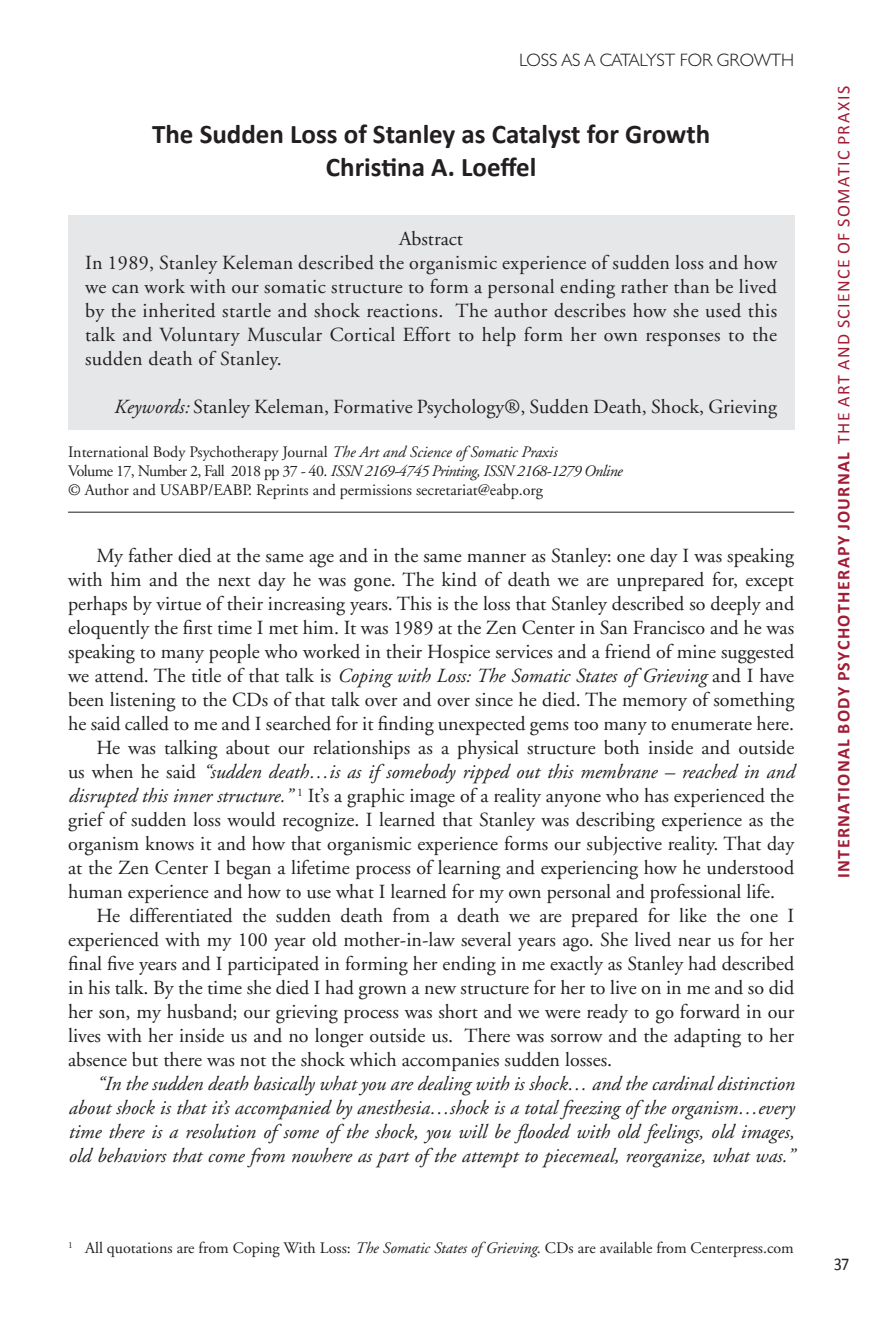
<style>
.page{position:relative;width:885px;height:1321px;background:#fff}
.page>*{position:absolute;margin:0;border:0;box-sizing:border-box;transform-origin:0 0}
.t1{font:700 27px "Calibri";color:#231f20}
.t2{font:20px/24px "Adobe Garamond";color:#231f20;text-align:justify}
.t3{font:italic 20px/24px "Adobe Garamond";color:#231f20;text-align:justify}
.t4{font:700 18px "Calibri";letter-spacing:.075em;color:#a21c36}
.t5{font:300 18px "Humanist 521 BT";color:#231f20}
._2_kop{font:18px "Calibri";color:#231f20;scale:.9 1}
.t6{font:16px "Adobe Garamond";color:#231f20}
.t7{font:italic 16px "Adobe Garamond";letter-spacing:-.035em;color:#231f20}
.s1{font-style:italic}
.s2{font-style:normal}
.s3{font-weight:400}
</style>
<div class="page">
<div style="left:68px;top:215px;width:726px;height:214px;background:#e6e7e9"></div>
<hr style="left:68px;top:512px;width:726px;height:1px;background:#231f20">
<p class="t5" style="left:519px;top:49px;width:276px">LOSS AS A CATALYST FOR GROWTH</p>
<p class="t1" style="left:152px;top:117px;width:559px">The Sudden Loss of Stanley as Catalyst for Growth</p>
<p class="t1" style="left:326px;top:150px;width:212px">Christina A. Loeffel</p>
<p class="t2" style="left:399px;top:228px;width:65px">Abstract</p>
<p class="t2" style="left:85px;top:252px;width:693px">In 1989, Stanley Keleman described the organismic experience of sudden loss and how we can work with our somatic structure to form a personal ending rather than be lived by the inherited startle and shock reactions. The author describes how she used this talk and Voluntary Muscular Cortical Effort to help form her own responses to the sudden death of Stanley.</p>
<p class="t2" style="left:113px;top:396px;width:665px"><span class="s1">Keywords:</span> Stanley Keleman, Formative Psychology®, Sudden Death, Shock, Grieving</p>
<p class="t6" style="left:68px;top:443px;width:490px">International Body Psychotherapy Journal <span class="s1">The Art and Science of Somatic Praxis</span></p>
<p class="t7" style="left:68px;top:462px;width:555px"><span class="s2">Volume 17, Number 2, Fall 2018 pp 37 - 40.</span> ISSN 2169-4745 Printing, ISSN 2168-1279 Online</p>
<p class="t6" style="left:68px;top:481px;width:476px">© Author and USABP/EABP. Reprints and permissions secretariat@eabp.org</p>
<p class="t2" style="left:68px;top:544px;width:727px;text-indent:28px">My father died at the same age and in the same manner as Stanley: one day I was speaking with him and the next day he was gone. The kind of death we are unprepared for, except perhaps by virtue of their increasing years. This is the loss that Stanley described so deeply and eloquently the first time I met him. It was 1989 at the Zen Center in San Francisco and he was speaking to many people who worked in their Hospice services and a friend of mine suggested we attend. The title of that talk is <span class="s1">Coping with Loss: The Somatic States of Grieving</span> and I have been listening to the CDs of that talk over and over since he died. The memory of something he said called to me and I searched for it finding unexpected gems too many to enumerate here.</p>
<p class="t2" style="left:68px;top:736px;width:727px;text-indent:28px">He was talking about our relationships as a physical structure both inside and outside us when he said <span class="s1">“sudden death…is as if somebody ripped out this membrane – reached in and disrupted this inner structure.”</span> <sup>1</sup> It’s a graphic image of a reality anyone who has experienced the grief of sudden loss would recognize. I learned that Stanley was describing experience as the organism knows it and how that organismic experience forms our subjective reality. That day at the Zen Center I began a lifetime process of learning and experiencing how he understood human experience and how to use what I learned for my own personal and professional life.</p>
<p class="t2" style="left:68px;top:904px;width:727px;text-indent:28px">He differentiated the sudden death from a death we are prepared for like the one I experienced with my 100 year old mother-in-law several years ago. She lived near us for her final five years and I participated in forming her ending in me exactly as Stanley had described in his talk. By the time she died I had grown a new structure for her to live on in me and so did her son, my husband; our grieving process was short and we were ready to go forward in our lives with her inside us and no longer outside us. There was sorrow and the adapting to her absence but there was not the shock which accompanies sudden losses.</p>
<p class="t3" style="left:68px;top:1073px;width:727px;text-indent:28px">“In the sudden death basically what you are dealing with is shock… and the cardinal distinction about shock is that it’s accompanied by anesthesia…shock is a total freezing of the organism…every time there is a resolution of some of the shock, you will be flooded with old feelings, old images, old behaviors that come from nowhere as part of the attempt to piecemeal, reorganize, what was.”</p>
<p class="t6" style="left:68px;top:1239px;width:727px"><sup>1</sup> All quotations are from Coping With Loss: <span class="s1">The Somatic States of Grieving</span>. CDs are available from Centerpress.com</p>
<p class="t4" style="left:831px;top:878px;width:793px;rotate:-90deg">INTERNATIONAL BODY PSYCHOTHERAPY JOURNAL <span class="s3">THE ART AND SCIENCE OF SOMATIC PRAXIS</span></p>
<p class="_2_kop" style="left:833px;top:1253px;width:19px">37</p>
</div>
